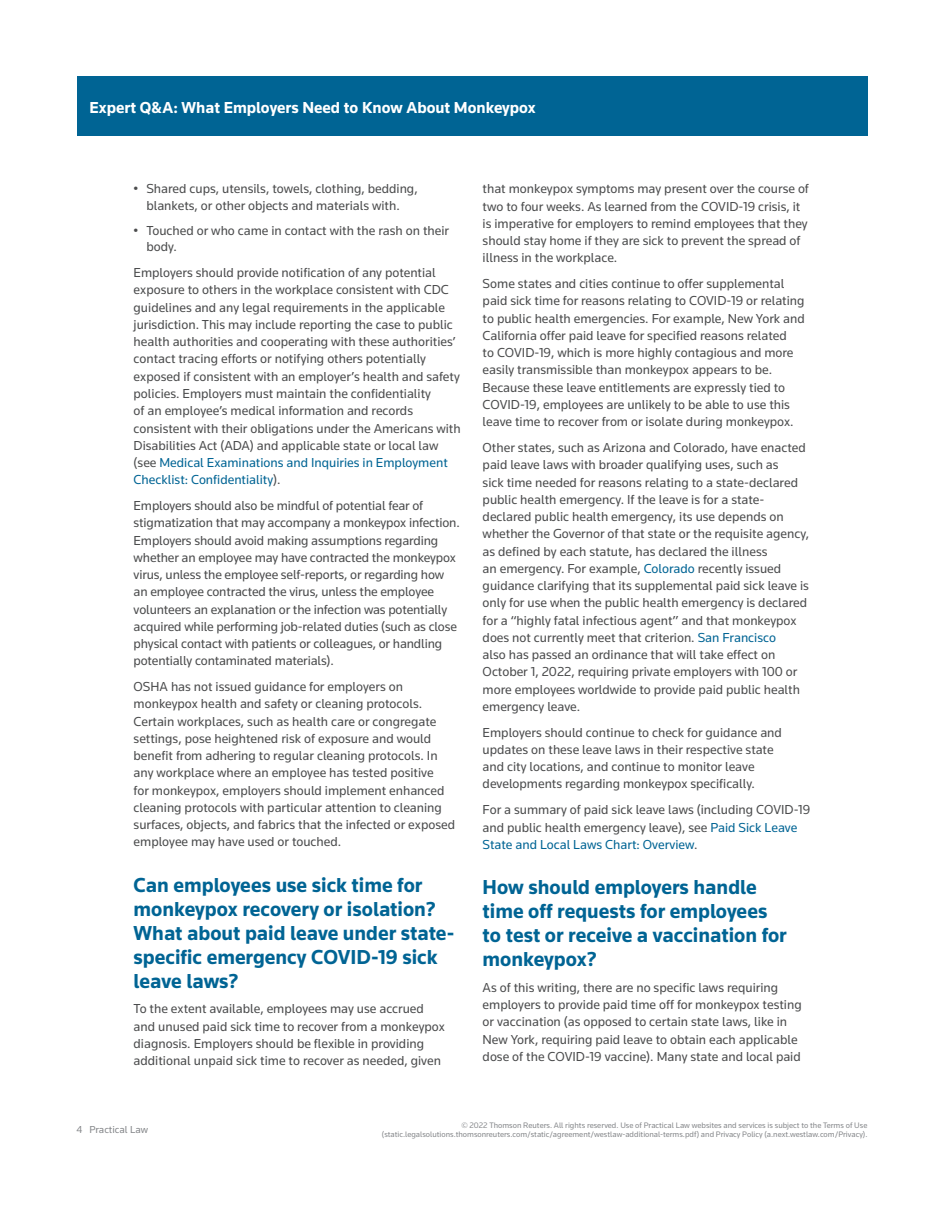
<style>
.page{position:relative;width:944px;height:1214px;background:#fff}
.page>*{position:absolute;margin:0;border:0;box-sizing:border-box;transform-origin:0 0}
.t1{font:700 21px/24px "Knowledge";color:#006494}
.t2{font:700 16.5px "Knowledge";color:#fff}
.t3{font:13.5px/17.2px "Knowledge";color:#4b4c4d}
.t4{font:10.5px "Knowledge";color:#86888b}
.t5{font:8.25px/9.8px "Knowledge";color:#86888b;text-align:right}
.s1{color:#006494}
</style>
<div class="page">
<div style="left:77px;top:77px;width:790px;height:59px;background:#006494"></div>
<p class="t2" style="left:89px;top:97px;width:448px">Expert Q&amp;A: What Employers Need to Know About Monkeypox</p>
<p class="t3" style="left:134px;top:180px;width:285px;line-height:16.5px;text-align:center">• Shared cups, utensils, towels, clothing, bedding, blankets, or other objects and materials with.</p>
<p class="t3" style="left:146px;top:222px;width:304px;line-height:16.5px;text-indent:-13px">• Touched or who came in contact with the rash on their body.</p>
<p class="t3" style="left:134px;top:264px;width:328px">Employers should provide notification of any potential exposure to others in the workplace consistent with CDC guidelines and any legal requirements in the applicable jurisdiction. This may include reporting the case to public health authorities and cooperating with these authorities’ contact tracing efforts or notifying others potentially exposed if consistent with an employer’s health and safety policies. Employers must maintain the confidentiality<br>of an employee’s medical information and records consistent with their obligations under the Americans with Disabilities Act (ADA) and applicable state or local law (see <span class="s1">Medical Examinations and Inquiries in Employment Checklist: Confidentiality</span>).</p>
<p class="t3" style="left:134px;top:496px;width:328px">Employers should also be mindful of potential fear of stigmatization that may accompany a monkeypox infection.<br>Employers should avoid making assumptions regarding whether an employee may have contracted the monkeypox virus, unless the employee self-reports, or regarding how an employee contracted the virus, unless the employee volunteers an explanation or the infection was potentially acquired while performing job-related duties (such as close physical contact with patients or colleagues, or handling potentially contaminated materials).</p>
<p class="t3" style="left:134px;top:678px;width:323px">OSHA has not issued guidance for employers on monkeypox health and safety or cleaning protocols.<br>Certain workplaces, such as health care or congregate settings, pose heightened risk of exposure and would benefit from adhering to regular cleaning protocols. In any workplace where an employee has tested positive<br>for monkeypox, employers should implement enhanced cleaning protocols with particular attention to cleaning surfaces, objects, and fabrics that the infected or exposed employee may have used or touched.</p>
<h1 class="t1" style="left:134px;top:872px;width:322px">Can employees use sick time for monkeypox recovery or isolation?<br>What about paid leave under state&shy;specific emergency COVID-19 sick leave laws?</h1>
<p class="t3" style="left:134px;top:1000px;width:313px">To the extent available, employees may use accrued and unused paid sick time to recover from a monkeypox diagnosis. Employers should be flexible in providing additional unpaid sick time to recover as needed, given</p>
<p class="t3" style="left:482px;top:180px;width:328px">that monkeypox symptoms may present over the course of two to four weeks. As learned from the COVID-19 crisis, it is imperative for employers to remind employees that they should stay home if they are sick to prevent the spread of illness in the workplace.</p>
<p class="t3" style="left:482px;top:275px;width:324px">Some states and cities continue to offer supplemental paid sick time for reasons relating to COVID-19 or relating to public health emergencies. For example, New York and California offer paid leave for specified reasons related<br>to COVID-19, which is more highly contagious and more easily transmissible than monkeypox appears to be.<br>Because these leave entitlements are expressly tied to COVID-19, employees are unlikely to be able to use this leave time to recover from or isolate during monkeypox.</p>
<p class="t3" style="left:482px;top:439px;width:328px">Other states, such as Arizona and Colorado, have enacted paid leave laws with broader qualifying uses, such as<br>sick time needed for reasons relating to a state-declared public health emergency. If the leave is for a state&shy;declared public health emergency, its use depends on whether the Governor of that state or the requisite agency, as defined by each statute, has declared the illness<br>an emergency. For example, <span class="s1">Colorado</span> recently issued guidance clarifying that its supplemental paid sick leave is only for use when the public health emergency is declared for a “highly fatal infectious agent” and that monkeypox does not currently meet that criterion. <span class="s1">San Francisco<br></span>also has passed an ordinance that will take effect on October 1, 2022, requiring private employers with 100 or more employees worldwide to provide paid public health emergency leave.</p>
<p class="t3" style="left:482px;top:723px;width:301px">Employers should continue to check for guidance and updates on these leave laws in their respective state and city locations, and continue to monitor leave developments regarding monkeypox specifically.</p>
<p class="t3" style="left:482px;top:801px;width:329px">For a summary of paid sick leave laws (including COVID-19 and public health emergency leave), see <span class="s1">Paid Sick Leave<br>State and Local Laws Chart: Overview</span>.</p>
<h1 class="t1" style="left:482px;top:874px;width:306px">How should employers handle time off requests for employees to test or receive a vaccination for monkeypox?</h1>
<p class="t3" style="left:482px;top:978px;width:320px">As of this writing, there are no specific laws requiring employers to provide paid time off for monkeypox testing or vaccination (as opposed to certain state laws, like in New York, requiring paid leave to obtain each applicable dose of the COVID-19 vaccine). Many state and local paid</p>
<p class="t4" style="left:77px;top:1123px;width:73px">4 Practical Law</p>
<p class="t5" style="left:382px;top:1119px;width:487px">© 2022 Thomson Reuters. All rights reserved. Use of Practical Law websites and services is subject to the Terms of Use (static.legalsolutions.thomsonreuters.com/static/agreement/westlaw-additional-terms.pdf) and Privacy Policy (a.next.westlaw.com/Privacy).</p>
</div>
